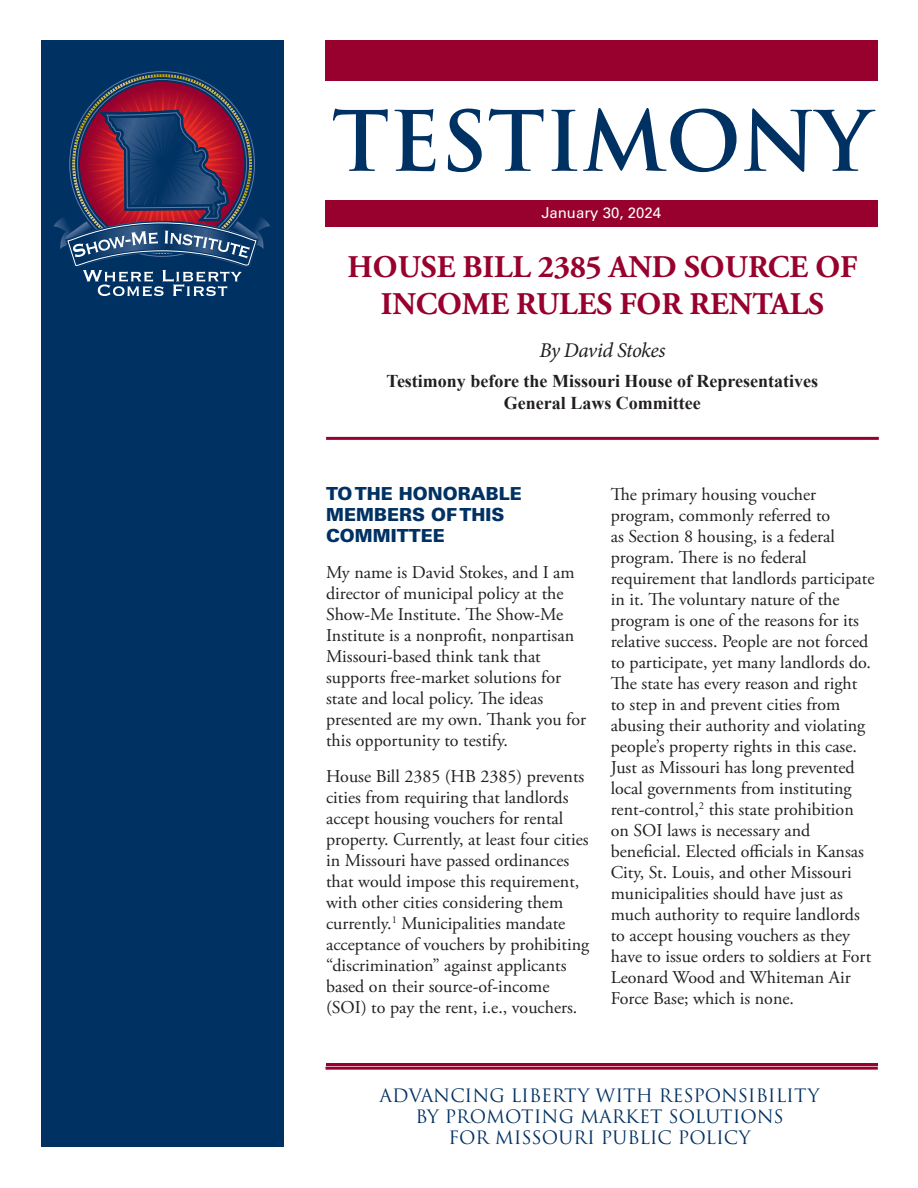
<style>
.page{position:relative;width:918px;height:1188px;background:#fff}
.page>*{position:absolute;margin:0;border:0;box-sizing:border-box;transform-origin:0 0}
.t1{font:700 81px "Trajan Pro";color:#003163}
.t2{font:700 31.5px/37.5px "Adobe Garamond Pro";color:#98012d;text-align:center}
.t3{font:italic 21px "Minion Pro";letter-spacing:-.03em;color:#231f20}
.t4{font:18px/21px "Adobe Garamond Pro";color:#231f20}
.Advancing_Liberty{font:18px/21px "Trajan Pro 3";color:#003163;text-align:center}
.t5{font:700 18px/21.6px "Times New Roman";color:#231f20;text-align:center}
.t6{font:900 18px/21px "Univers LT Std";color:#003163}
.Body_Copy{font:15px "Univers LT Std";color:#fff}
</style>
<div class="page">
<hr style="left:326px;top:1067px;width:552px;height:3px;background:#98012d">
<div style="left:326px;top:200px;width:552px;height:27px;background:#98012d"></div>
<div style="left:326px;top:40px;width:552px;height:41px;background:#98012d"></div>
<div style="left:41px;top:40px;width:243px;height:1108px;background:#003163"></div>
<svg style="left:54px;top:83px;width:216px;height:213px"></svg>
<hr style="left:326px;top:437px;width:553px;height:3px;background:#98012d">
<hr style="left:326px;top:1064px;width:551px;height:2px;background:#98012d">
<h1 class="t1" style="left:332px;top:91px;width:541px">TESTIMONY</h1>
<p class="Body_Copy" style="left:541px;top:203px;width:121px">January 30, 2024</p>
<p class="t2" style="left:348px;top:248px;width:511px">HOUSE BILL 2385 AND SOURCE OF<br>INCOME RULES FOR RENTALS</p>
<p class="t3" style="left:539px;top:336px;width:127px">By David Stokes</p>
<p class="t5" style="left:387px;top:370px;width:433px">Testimony before the Missouri House of Representatives<br>General Laws Committee</p>
<p class="t6" style="left:326px;top:482px;width:197px">TO THE HONORABLE<br>MEMBERS OF THIS<br>COMMITTEE</p>
<p class="t4" style="left:326px;top:562px;width:262px">My name is David Stokes, and I am director of municipal policy at the Show-Me Institute. The Show-Me Institute is a nonprofit, nonpartisan Missouri-based think tank that supports free-market solutions for state and local policy. The ideas presented are my own. Thank you for this opportunity to testify.</p>
<p class="t4" style="left:326px;top:766px;width:265px">House Bill 2385 (HB 2385) prevents cities from requiring that landlords accept housing vouchers for rental property. Currently, at least four cities in Missouri have passed ordinances that would impose this requirement, with other cities considering them currently.<sup>1</sup> Municipalities mandate acceptance of vouchers by prohibiting “discrimination” against applicants based on their source-of-income (SOI) to pay the rent, i.e., vouchers.</p>
<p class="t4" style="left:611px;top:484px;width:265px">The primary housing voucher program, commonly referred to<br>as Section 8 housing, is a federal program. There is no federal requirement that landlords participate in it. The voluntary nature of the program is one of the reasons for its relative success. People are not forced to participate, yet many landlords do.<br>The state has every reason and right to step in and prevent cities from abusing their authority and violating people’s property rights in this case.<br>Just as Missouri has long prevented local governments from instituting rent-control,<sup>2</sup> this state prohibition on SOI laws is necessary and beneficial. Elected officials in Kansas City, St. Louis, and other Missouri municipalities should have just as much authority to require landlords to accept housing vouchers as they have to issue orders to soldiers at Fort Leonard Wood and Whiteman Air Force Base; which is none.</p>
<p class="Advancing_Liberty" style="left:380px;top:1086px;width:442px">ADVANCING LIBERTY WITH RESPONSIBILITY<br>BY PROMOTING MARKET SOLUTIONS<br>FOR MISSOURI PUBLIC POLICY</p>
</div>
